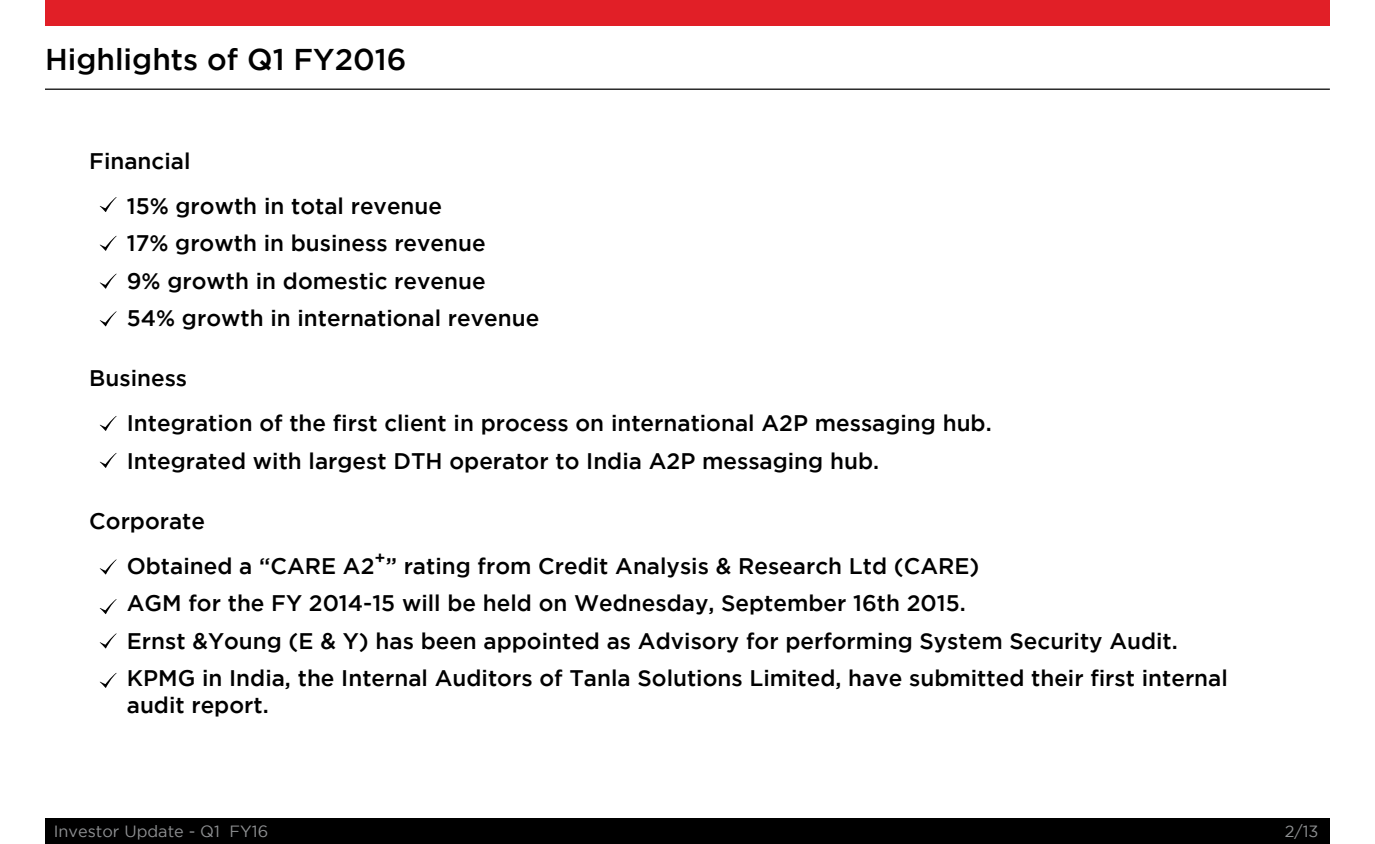
<style>
.page{position:relative;width:1375px;height:844px;background:#fff}
.page>*{position:absolute;margin:0;border:0;box-sizing:border-box;transform-origin:0 0}
.t1{font:500 30px "Gotham";color:#000}
.t2{font:500 22.5px/37.5px "Gotham";color:#000}
.t3{font:16.25px "Gotham";color:#8e9092}
</style>
<div class="page">
<div style="left:45px;top:0;width:1285px;height:25px;background:#e11f27"></div>
<div style="left:45px;top:819px;width:1285px;height:25px;background:#000"></div>
<hr style="left:45px;top:89px;width:1285px;height:1px;background:#000">
<svg style="left:100px;top:197px;width:17px;height:15px"></svg>
<svg style="left:100px;top:559px;width:17px;height:15px"></svg>
<svg style="left:100px;top:416px;width:17px;height:15px"></svg>
<svg style="left:100px;top:236px;width:17px;height:15px"></svg>
<svg style="left:100px;top:599px;width:17px;height:15px"></svg>
<svg style="left:100px;top:453px;width:17px;height:15px"></svg>
<svg style="left:100px;top:274px;width:17px;height:15px"></svg>
<svg style="left:100px;top:633px;width:17px;height:15px"></svg>
<svg style="left:100px;top:311px;width:17px;height:15px"></svg>
<svg style="left:100px;top:673px;width:17px;height:15px"></svg>
<h1 class="t1" style="left:45px;top:42px;width:363px">Highlights of Q1 FY2016</h1>
<p class="t2" style="left:127px;top:138px;width:317px;line-height:45px;text-indent:-38px">Financial<br>15% growth in total revenue</p>
<p class="t2" style="left:127px;top:224px;width:414px">17% growth in business revenue<br>9% growth in domestic revenue<br>54% growth in international revenue</p>
<p class="t2" style="left:127px;top:355px;width:866px;line-height:45px;text-indent:-38px">Business<br>Integration of the first client in process on international A2P messaging hub.</p>
<p class="t2" style="left:127px;top:441px;width:754px">Integrated with largest DTH operator to India A2P messaging hub.</p>
<p class="t2" style="left:127px;top:498px;width:854px;line-height:45px;text-indent:-38px">Corporate<br>Obtained a “CARE A2<sup>+</sup>” rating from Credit Analysis &amp; Research Ltd (CARE)</p>
<p class="t2" style="left:127px;top:584px;width:1103px">AGM for the FY 2014-15 will be held on Wednesday, September 16th 2015.<br>Ernst &amp;Young (E &amp; Y) has been appointed as Advisory for performing System Security Audit.<br>KPMG in India, the Internal Auditors of Tanla Solutions Limited, have submitted their first internal</p>
<p class="t2" style="left:127px;top:686px;width:143px">audit report.</p>
<p class="t3" style="left:54px;top:822px;width:216px">Investor Update - Q1 FY16</p>
<p class="t3" style="left:1285px;top:822px;width:35px">2/13</p>
</div>
